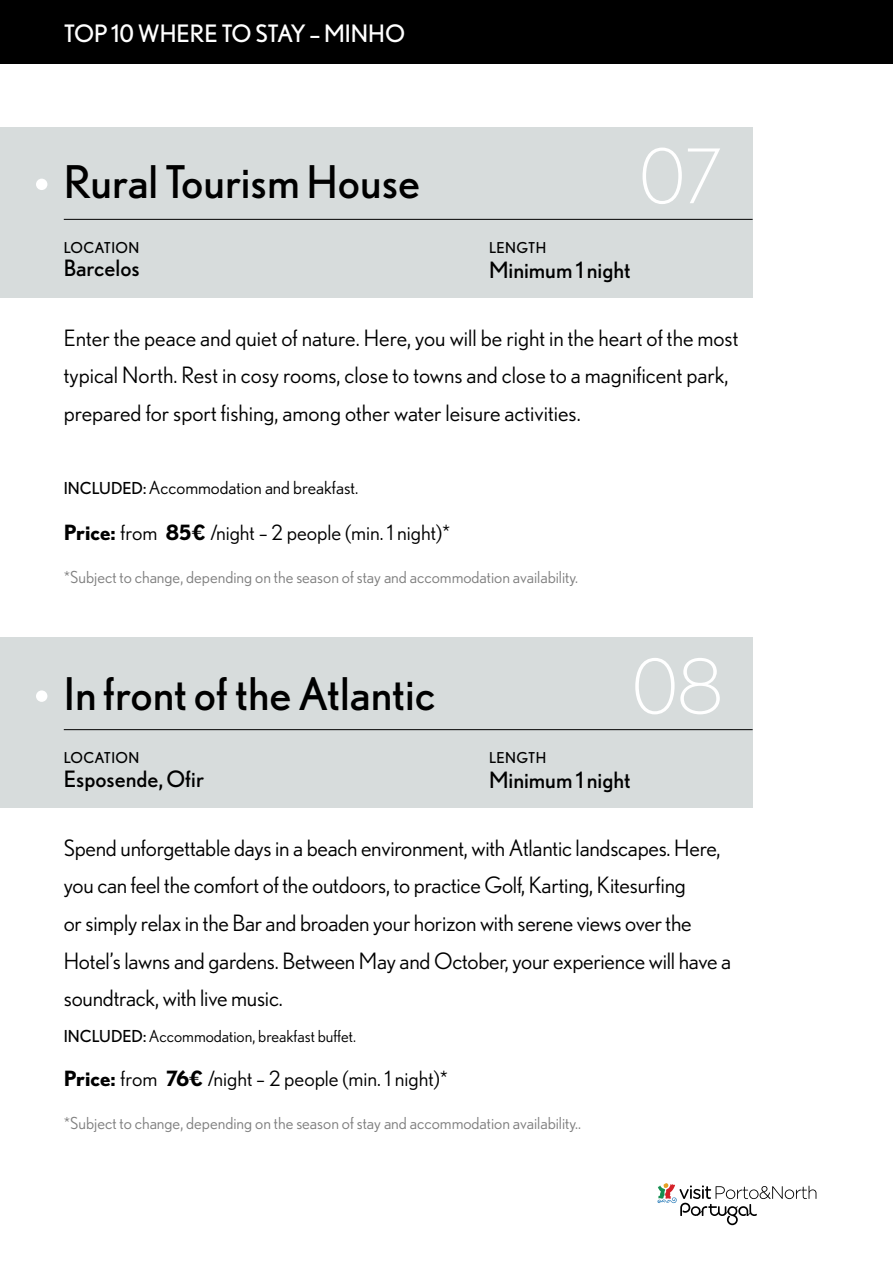
<style>
.page{position:relative;width:893px;height:1263px;background:#fff}
.page>*{position:absolute;margin:0;border:0;box-sizing:border-box;transform-origin:0 0}
.t1{font:300 75px "Nobel";color:#fff}
.t2{font:45px "Nobel";color:#000}
.t3{font:24px "Nobel";color:#fff}
.t4{font:22.5px/37.5px "Nobel WGL";letter-spacing:-.01em;color:#000}
.t5{font:22.5px "Nobel";color:#000}
.t6{font:21px "Nobel WGL";color:#000}
.t7{font:18px "Nobel WGL";color:#000}
.t8{font:16.5px "Nobel WGL";color:#808080}
.t9{font:16.5px "Nobel WGL";color:#000}
.t10{font:15px "Nobel";letter-spacing:.025em;color:#000}
.s1{font-family:"Nobel";font-size:16.5px}
.s2{font-weight:700}
.s3{font-family:"Nobel"}
</style>
<div class="page">
<div style="left:0;top:0;width:893px;height:64px;background:#000"></div>
<svg style="left:657px;top:1183px;width:159px;height:42px"></svg>
<div style="left:0;top:128px;width:753px;height:170px;background:#d7dcdc"></div>
<div style="left:0;top:638px;width:753px;height:170px;background:#d7dcdc"></div>
<hr style="left:64px;top:219px;width:689px;height:1px;background:#000">
<hr style="left:64px;top:729px;width:689px;height:1px;background:#000">
<div style="left:36px;top:179px;width:11px;height:11px;background:#fff;border-radius:50%"></div>
<div style="left:36px;top:690px;width:11px;height:12px;background:#fff;border-radius:50%"></div>
<p class="t3" style="left:64px;top:19px;width:343px">TOP 10 WHERE TO STAY – MINHO</p>
<h2 class="t2" style="left:64px;top:156px;width:358px">Rural Tourism House</h2>
<p class="t10" style="left:64px;top:238px;width:77px">LOCATION</p>
<p class="t5" style="left:64px;top:255px;width:77px">Barcelos</p>
<h1 class="t1" style="left:640px;top:133px;width:85px">07</h1>
<p class="t10" style="left:489px;top:238px;width:59px">LENGTH</p>
<p class="t5" style="left:489px;top:256px;width:143px">Minimum 1 night</p>
<p class="t4" style="left:64px;top:318px;width:676px">Enter the peace and quiet of nature. Here, you will be right in the heart of the most typical North. Rest in cosy rooms, close to towns and close to a magnificent park, prepared for sport fishing, among other water leisure activities.</p>
<p class="t7" style="left:64px;top:474px;width:296px"><span class="s1">INCLUDED:</span> Accommodation and breakfast.</p>
<p class="t6" style="left:64px;top:518px;width:388px"><span class="s2">Price:</span> from <span class="s2">85€</span> /night – 2 people (min. 1 night)*</p>
<p class="t8" style="left:64px;top:565px;width:516px">*Subject to change, depending on the season of stay and accommodation availability.</p>
<h2 class="t2" style="left:64px;top:668px;width:373px">In front of the Atlantic</h2>
<h1 class="t1" style="left:632px;top:644px;width:92px">08</h1>
<p class="t10" style="left:64px;top:749px;width:77px">LOCATION</p>
<p class="t5" style="left:64px;top:766px;width:142px">Esposende, Ofir</p>
<p class="t10" style="left:489px;top:749px;width:59px">LENGTH</p>
<p class="t5" style="left:489px;top:767px;width:143px">Minimum 1 night</p>
<p class="t4" style="left:64px;top:828px;width:669px">Spend unforgettable days in a beach environment, with Atlantic landscapes. Here, you can feel the comfort of the outdoors, to practice Golf, Karting, Kitesurfing<br>or simply relax in the Bar and broaden your horizon with serene views over the Hotel’s lawns and gardens. Between May and October, your experience will have a soundtrack, with live music.</p>
<p class="t9" style="left:64px;top:1024px;width:294px"><span class="s3">INCLUDED:</span> Accommodation, breakfast buffet.</p>
<p class="t6" style="left:64px;top:1064px;width:386px"><span class="s2">Price:</span> from <span class="s2">76€</span> /night – 2 people (min. 1 night)*</p>
<p class="t8" style="left:64px;top:1111px;width:519px">*Subject to change, depending on the season of stay and accommodation availability..</p>
</div>
